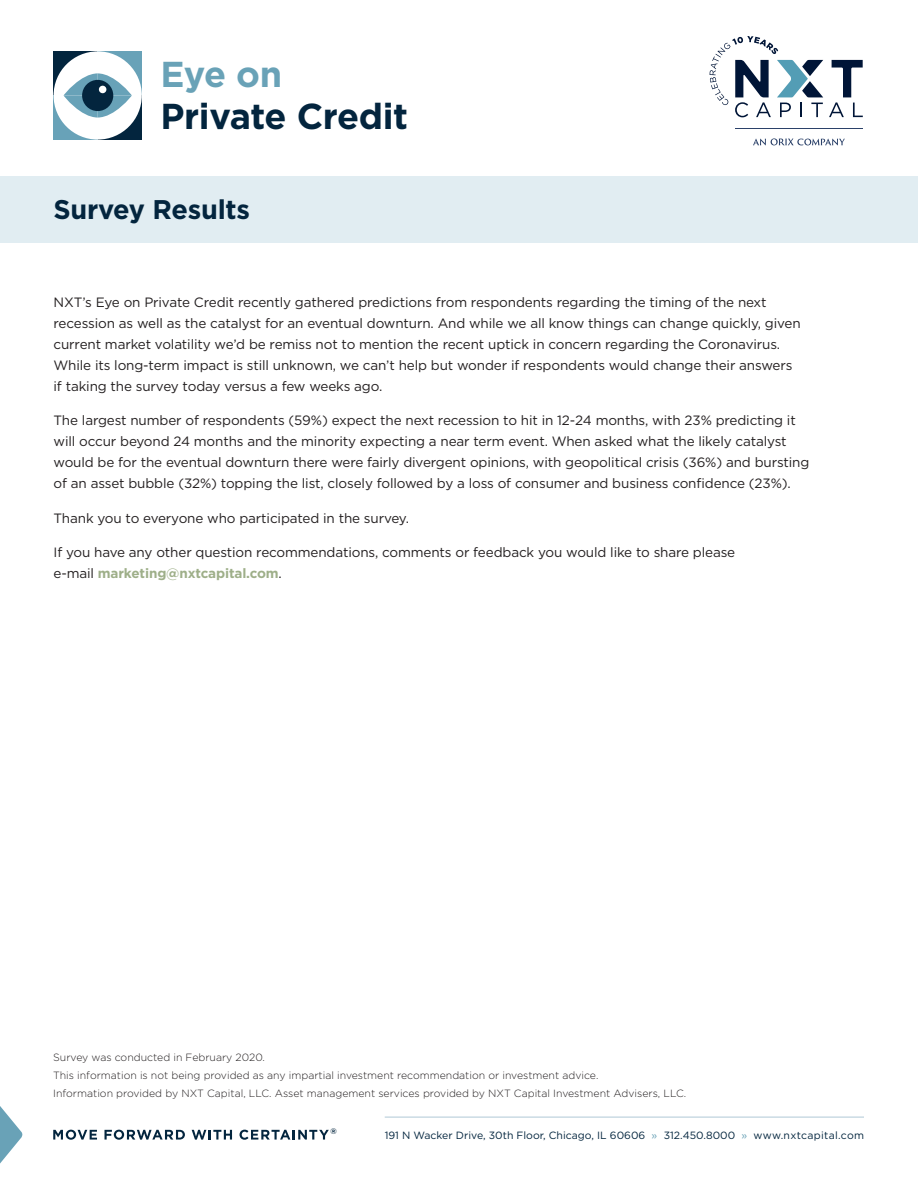
<style>
.page{position:relative;width:918px;height:1188px;background:#fff}
.page>*{position:absolute;margin:0;border:0;box-sizing:border-box;transform-origin:0 0}
.body_copy{font:700 36px "Gotham";letter-spacing:-.01em;color:#03253e}
.body_copy-2{font:700 36px "Gotham";color:#69a2b7}
.body_copy-3{font:700 27px "Gotham";letter-spacing:-.01em;color:#03253e}
.t1{font:500 16.5px "Gotham";color:#03253e}
.quote_name{font:13.5px/21px "Gotham";letter-spacing:-.01em;color:#231f20}
.bullet{font:300 10.5px/18px "Gotham";color:#231f20}
.t2{font:10.5px "Gotham";color:#03253e}
.s1{font-weight:700;color:#9eaf89}
.s2{color:#69a2b7}
</style>
<div class="page">
<div style="left:0;top:176px;width:918px;height:67px;background:#e1edf2"></div>
<div style="left:54px;top:51px;width:44px;height:44px;background:#03253e"></div>
<div style="left:98px;top:51px;width:44px;height:44px;background:#68a2b8"></div>
<div style="left:98px;top:95px;width:44px;height:45px;background:#03253e"></div>
<div style="left:54px;top:95px;width:44px;height:45px;background:#68a2b8"></div>
<div style="left:54px;top:51px;width:88px;height:89px;background:#fff;border-radius:50%"></div>
<svg style="left:64px;top:73px;width:68px;height:45px"></svg>
<div style="left:82px;top:80px;width:31px;height:31px;background:#03253e;border-radius:50%"></div>
<div style="left:99px;top:86px;width:7px;height:7px;background:#fff;border-radius:50%"></div>
<svg style="left:0;top:1106px;width:23px;height:58px"></svg>
<hr style="left:385px;top:1117px;width:479px;height:1px;background:#afc8d6">
<svg style="left:53px;top:1130px;width:44px;height:10px"></svg>
<svg style="left:105px;top:1130px;width:80px;height:10px"></svg>
<svg style="left:192px;top:1130px;width:40px;height:10px"></svg>
<svg style="left:240px;top:1130px;width:89px;height:10px"></svg>
<svg style="left:829px;top:60px;width:34px;height:57px"></svg>
<hr style="left:735px;top:128px;width:128px;height:1px;background:#2b4169">
<svg style="left:753px;top:138px;width:92px;height:7px"></svg>
<svg style="left:710px;top:36px;width:113px;height:81px"></svg>
<p class="body_copy-2" style="left:160px;top:50px;width:123px">Eye on</p>
<p class="body_copy" style="left:160px;top:92px;width:249px">Private Credit</p>
<p class="body_copy-3" style="left:54px;top:191px;width:198px">Survey Results</p>
<p class="quote_name" style="left:54px;top:291px;width:749px">NXT’s Eye on Private Credit recently gathered predictions from respondents regarding the timing of the next recession as well as the catalyst for an eventual downturn. And while we all know things can change quickly, given current market volatility we’d be remiss not to mention the recent uptick in concern regarding the Coronavirus.<br>While its long-term impact is still unknown, we can’t help but wonder if respondents would change their answers if taking the survey today versus a few weeks ago.</p>
<p class="quote_name" style="left:54px;top:410px;width:757px">The largest number of respondents (59%) expect the next recession to hit in 12-24 months, with 23% predicting it will occur beyond 24 months and the minority expecting a near term event. When asked what the likely catalyst would be for the eventual downturn there were fairly divergent opinions, with geopolitical crisis (36%) and bursting of an asset bubble (32%) topping the list, closely followed by a loss of consumer and business confidence (23%).</p>
<p class="quote_name" style="left:54px;top:507px;width:357px">Thank you to everyone who participated in the survey.</p>
<p class="quote_name" style="left:54px;top:542px;width:683px">If you have any other question recommendations, comments or feedback you would like to share please e-mail <span class="s1">marketing@nxtcapital.com</span>.</p>
<p class="bullet" style="left:53px;top:1048px;width:635px">Survey was conducted in February 2020.<br>This information is not being provided as any impartial investment recommendation or investment advice.<br>Information provided by NXT Capital, LLC. Asset management services provided by NXT Capital Investment Advisers, LLC.</p>
<p class="t1" style="left:331px;top:1124px;width:8px">®</p>
<p class="t2" style="left:385px;top:1128px;width:481px">191 N Wacker Drive, 30th Floor, Chicago, IL 60606 <span class="s2">»</span> 312.450.8000 <span class="s2">»</span> www.nxtcapital.com</p>
</div>
